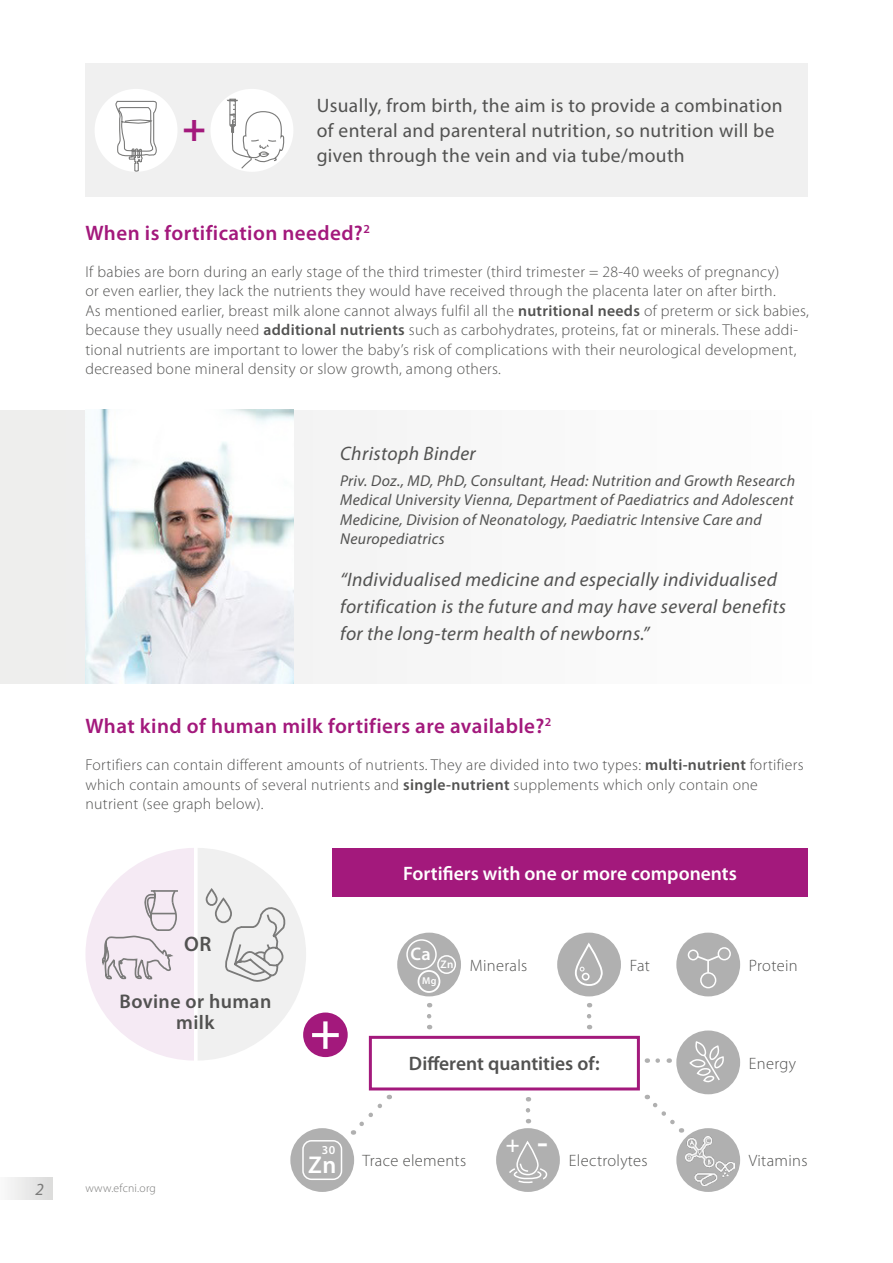
<style>
.page{position:relative;width:893px;height:1263px;background:#fff}
.page>*{position:absolute;margin:0;border:0;box-sizing:border-box;transform-origin:0 0}
.t1{font:600 51.6px "Myriad Pro";color:#fff}
.t2{font:700 39.45px "Myriad Pro";color:#a3197c}
.t3{font:600 24.3px "Myriad Pro";color:#fff}
.t4{font:600 23.25px "Myriad Pro";color:#fff}
.t5{font:600 21px "Myriad Pro";letter-spacing:.02em;color:#a3197c}
.t6{font:600 21px "Myriad Pro";color:#525251}
.t7{font:600 19.8px/21.5px "Myriad Pro";letter-spacing:.02em;color:#525251;text-align:center}
.t8{font:italic 19.5px/26.8px "Myriad Pro";letter-spacing:.02em;color:#525251}
.t9{font:19.5px/25.2px "Myriad Pro";letter-spacing:.02em;color:#525251}
.t10{font:600 19.5px "Myriad Pro";color:#fff}
.t11{font:600 19.5px "Myriad Pro";color:#525251}
.t12{font:600 18.3px "Myriad Pro";color:#fff}
.t13{font:italic 17.1px "Myriad Pro";color:#7a7a79}
.t14{font:300 16.5px "Myriad Pro";letter-spacing:.02em;color:#525251}
.t15{font:300 15.75px/19.5px "Myriad Pro";letter-spacing:.02em;color:#525251}
.t16{font:italic 15.75px/19.5px "Myriad Pro";letter-spacing:.02em;color:#525251}
.t17{font:600 12.15px "Myriad Pro";color:#fff}
.t18{font:300 11.7px "Myriad Pro";letter-spacing:.02em;color:#7a7a79}
.t19{font:600 10.05px "Myriad Pro";color:#fff}
.s1{font-weight:600}
.s2{font-size:34.35px}
</style>
<div class="page">
<div style="left:0;top:1177px;width:53px;height:22px;background:linear-gradient(to right,#f9f9f9,#dadada)"></div>
<div style="left:0;top:410px;width:893px;height:274px;background:#f8f8f8"></div>
<img style="left:85px;top:410px;width:208px;height:274px">
<div style="left:85px;top:64px;width:722px;height:133px;background:#f0f0f0"></div>
<div style="left:496px;top:1128px;width:64px;height:64px;background:#b0b0b0;border-radius:50%"></div>
<div style="left:676px;top:1128px;width:64px;height:64px;background:#b0b0b0;border-radius:50%"></div>
<div style="left:676px;top:933px;width:64px;height:63px;background:#b0b0b0;border-radius:50%"></div>
<div style="left:557px;top:933px;width:64px;height:63px;background:#b0b0b0;border-radius:50%"></div>
<div style="left:95px;top:89px;width:83px;height:83px;background:#fff;border-radius:50%"></div>
<div style="left:210px;top:89px;width:83px;height:83px;background:#fff;border-radius:50%"></div>
<svg style="left:115px;top:100px;width:42px;height:72px"></svg>
<svg style="left:227px;top:98px;width:59px;height:72px"></svg>
<div style="left:332px;top:848px;width:476px;height:48px;background:#a3197c"></div>
<div style="left:369px;top:1036px;width:271px;height:54px;border:3px solid #a3197c"></div>
<svg style="left:85px;top:848px;width:221px;height:212px"></svg>
<div style="left:676px;top:1030px;width:64px;height:64px;background:#b0b0b0;border-radius:50%"></div>
<div style="left:689px;top:1059px;width:16px;height:9px;border:1px solid #fff;border-radius:50%"></div>
<svg style="left:695px;top:1041px;width:29px;height:42px"></svg>
<div style="left:303px;top:1012px;width:45px;height:45px;background:#a3197c;border-radius:50%"></div>
<svg style="left:427px;top:1016px;width:4px;height:13px"></svg>
<svg style="left:587px;top:1016px;width:4px;height:13px"></svg>
<svg style="left:526px;top:1110px;width:4px;height:13px"></svg>
<svg style="left:647px;top:1058px;width:11px;height:5px"></svg>
<svg style="left:351px;top:1095px;width:39px;height:40px"></svg>
<svg style="left:645px;top:1095px;width:37px;height:38px"></svg>
<svg style="left:509px;top:1141px;width:39px;height:42px"></svg>
<div style="left:290px;top:1128px;width:64px;height:64px;background:#b0b0b0;border-radius:50%"></div>
<div style="left:302px;top:1140px;width:40px;height:40px;border:2px solid #fff;border-radius:9px"></div>
<div style="left:397px;top:933px;width:64px;height:63px;background:#b0b0b0;border-radius:50%"></div>
<div style="left:406px;top:939px;width:31px;height:31px;border:2px solid #fff;border-radius:50%"></div>
<div style="left:437px;top:955px;width:19px;height:19px;border:2px solid #fff;border-radius:50%"></div>
<div style="left:418px;top:970px;width:22px;height:23px;border:2px solid #fff;border-radius:50%"></div>
<img style="left:685px;top:1136px;width:50px;height:49px">
<div style="left:718px;top:947px;width:13px;height:13px;border:2px solid #fff;border-radius:50%"></div>
<div style="left:688px;top:949px;width:11px;height:11px;border:2px solid #fff;border-radius:50%"></div>
<div style="left:700px;top:972px;width:16px;height:16px;border:2px solid #fff;border-radius:50%"></div>
<svg style="left:695px;top:954px;width:26px;height:19px"></svg>
<svg style="left:575px;top:943px;width:27px;height:43px"></svg>
<div style="left:582px;top:973px;width:8px;height:7px;border:2px solid #fff;border-radius:50%"></div>
<h2 class="t2" style="left:182px;top:102px;width:25px">+</h2>
<p class="t9" style="left:317px;top:92px;width:467px">Usually, from birth, the aim is to provide a combination of enteral and parenteral nutrition, so nutrition will be given through the vein and via tube/mouth</p>
<h3 class="t5" style="left:85px;top:220px;width:286px">When is fortification needed?<sup>2</sup></h3>
<p class="t15" style="left:85px;top:262px;width:725px">If babies are born during an early stage of the third trimester (third trimester = 28-40 weeks of pregnancy)<br>or even earlier, they lack the nutrients they would have received through the placenta later on after birth.<br>As mentioned earlier, breast milk alone cannot always fulfil all the <span class="s1">nutritional needs</span> of preterm or sick babies, because they usually need <span class="s1">additional nutrients</span> such as carbohydrates, proteins, fat or minerals. These addi&shy;tional nutrients are important to lower the baby’s risk of complications with their neurological development, decreased bone mineral density or slow growth, among others.</p>
<p class="t8" style="left:340px;top:440px;width:137px">Christoph Binder</p>
<p class="t16" style="left:340px;top:470px;width:457px">Priv. Doz., MD, PhD, Consultant, Head: Nutrition and Growth Research Medical University Vienna, Department of Paediatrics and Adolescent Medicine, Division of Neonatology, Paediatric Intensive Care and Neuropediatrics</p>
<p class="t8" style="left:340px;top:566px;width:448px">“Individualised medicine and especially individualised fortification is the future and may have several benefits for the long-term health of newborns.”</p>
<h3 class="t5" style="left:85px;top:713px;width:467px">What kind of human milk fortifiers are available?<sup>2</sup></h3>
<p class="t15" style="left:85px;top:755px;width:720px">Fortifiers can contain different amounts of nutrients. They are divided into two types: <span class="s1">multi-nutrient</span> fortifiers which contain amounts of several nutrients and <span class="s1">single-nutrient</span> supplements which only contain one nutrient (see graph below).</p>
<h3 class="t6" style="left:184px;top:930px;width:29px">OR</h3>
<p class="t7" style="left:119px;top:990px;width:153px">Bovine or human milk</p>
<p class="t13" style="left:35px;top:1178px;width:10px">2</p>
<p class="t18" style="left:85px;top:1182px;width:72px">www.efcni.org</p>
<h1 class="t1" style="left:310px;top:999px;width:32px">+</h1>
<p class="t10" style="left:403px;top:860px;width:335px">Fortifiers with one or more components</p>
<p class="t12" style="left:410px;top:942px;width:44px">Ca <sub>Zn</sub></p>
<p class="t19" style="left:422px;top:974px;width:16px">Mg</p>
<p class="t14" style="left:470px;top:956px;width:59px">Minerals</p>
<p class="t14" style="left:630px;top:956px;width:22px">Fat</p>
<p class="t14" style="left:749px;top:956px;width:50px">Protein</p>
<p class="t11" style="left:409px;top:1051px;width:192px">Different quantities of:</p>
<p class="t14" style="left:749px;top:1054px;width:49px">Energy</p>
<p class="t17" style="left:322px;top:1142px;width:15px">30</p>
<h3 class="t3" style="left:308px;top:1150px;width:30px">Zn</h3>
<h3 class="t4" style="left:506px;top:1129px;width:43px">+ <span class="s2">-</span></h3>
<p class="t14" style="left:362px;top:1152px;width:105px">Trace elements</p>
<p class="t14" style="left:569px;top:1152px;width:80px">Electrolytes</p>
<p class="t14" style="left:749px;top:1152px;width:60px">Vitamins</p>
</div>
